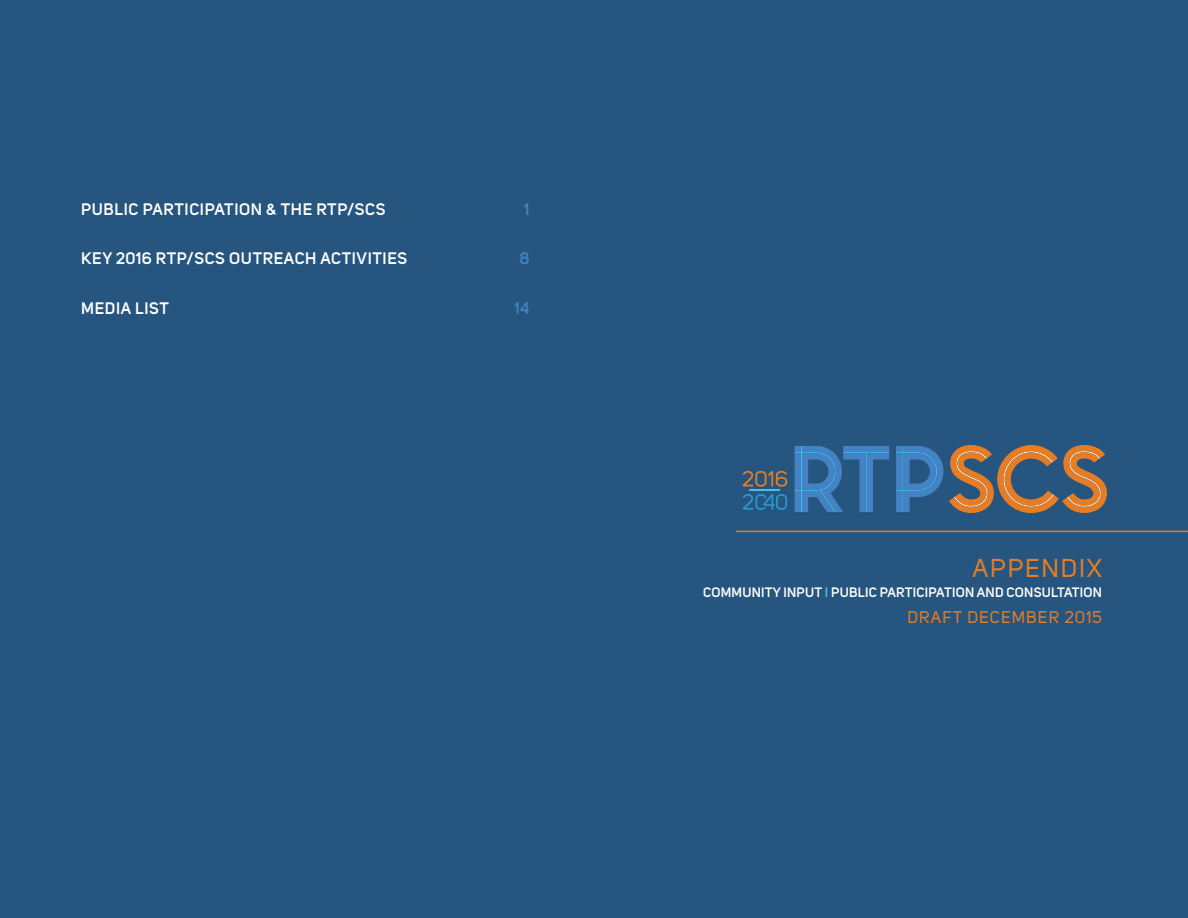
<style>
.page{position:relative;width:1188px;height:918px;background:#26557f}
.page>*{position:absolute;margin:0;border:0;box-sizing:border-box;transform-origin:0 0}
.APPENDIX{font:25.65px "Uni Sans";letter-spacing:.07em;color:#e67d25}
.DRAFTTxt{font:16.8px "Uni Sans";letter-spacing:.07em;color:#e67d25}
.TOC_Heading_1{font:600 16.5px "Uni Sans";letter-spacing:.04em;color:#fff}
.TOC_Heading_1-2{font:600 16.5px "Uni Sans";color:#4382c4}
.Header_OddPage{font:600 13.5px "Uni Sans";letter-spacing:.02em;color:#fff}
.s1{color:#45c1ed}
</style>
<div class="page">
<hr style="left:736px;top:531px;width:452px;height:1px;background:#e67d25">
<svg style="left:795px;top:446px;width:94px;height:66px"></svg>
<svg style="left:896px;top:446px;width:47px;height:66px"></svg>
<svg style="left:949px;top:445px;width:158px;height:68px"></svg>
<svg style="left:743px;top:471px;width:44px;height:16px"></svg>
<svg style="left:743px;top:494px;width:44px;height:16px"></svg>
<hr style="left:749px;top:490px;width:31px;height:1px;background:#45c1ed">
<p class="TOC_Heading_1" style="left:81px;top:197px;width:306px">PUBLIC PARTICIPATION &amp; THE RTP/SCS</p>
<p class="TOC_Heading_1-2" style="left:524px;top:197px;width:7px">1</p>
<p class="TOC_Heading_1" style="left:81px;top:246px;width:328px">KEY 2016 RTP/SCS OUTREACH ACTIVITIES</p>
<p class="TOC_Heading_1-2" style="left:519px;top:246px;width:12px">8</p>
<p class="TOC_Heading_1" style="left:81px;top:296px;width:89px">MEDIA LIST</p>
<p class="TOC_Heading_1-2" style="left:514px;top:296px;width:17px">14</p>
<p class="APPENDIX" style="left:973px;top:554px;width:131px">APPENDIX</p>
<p class="Header_OddPage" style="left:703px;top:582px;width:400px">COMMUNITY INPUT <span class="s1">I</span> PUBLIC PARTICIPATION AND CONSULTATION</p>
<p class="DRAFTTxt" style="left:907px;top:607px;width:196px">DRAFT DECEMBER 2015</p>
</div>
